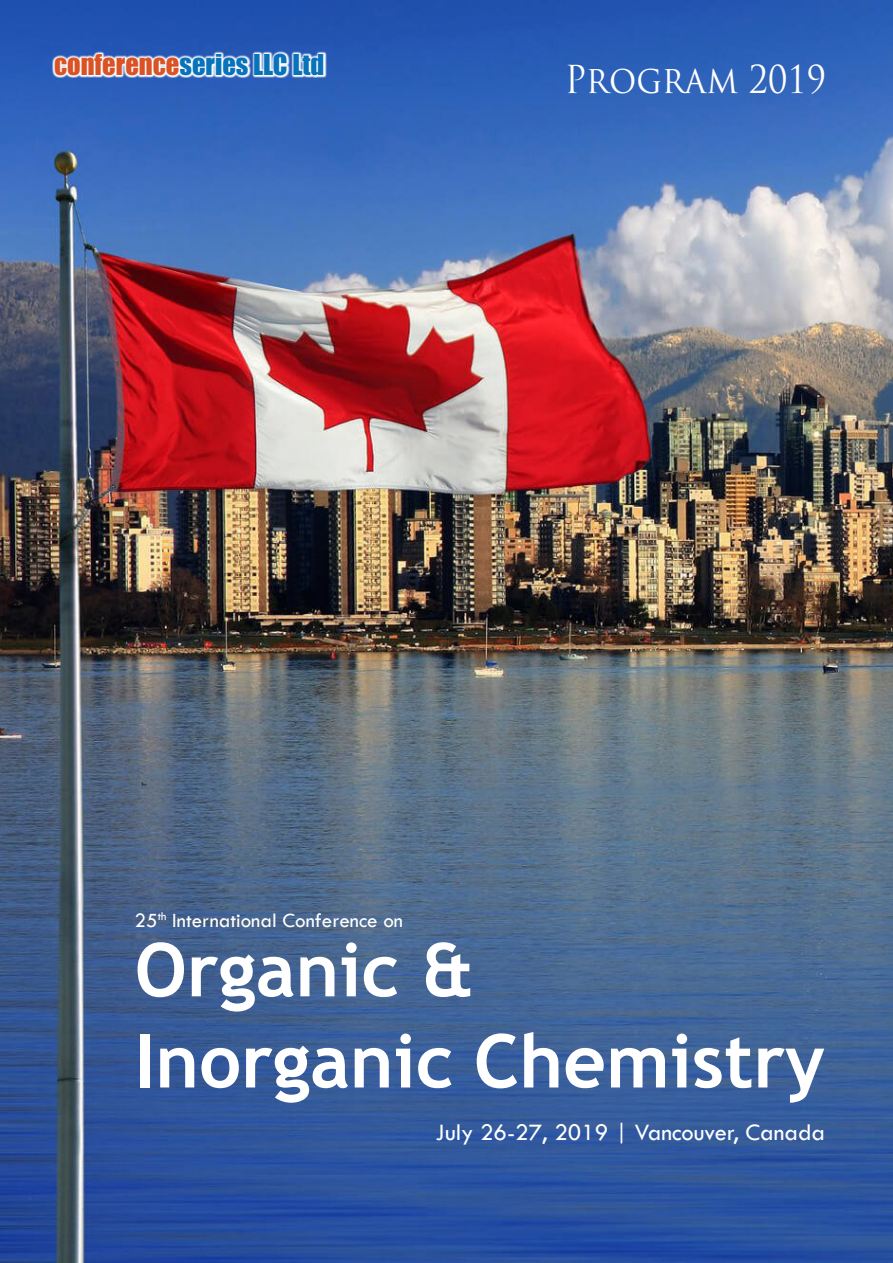
<style>
.page{position:relative;width:893px;height:1263px;background:#fff}
.page>*{position:absolute;margin:0;border:0;box-sizing:border-box;transform-origin:0 0}
.t1{font:700 74.25px "Trebuchet MS";color:#fff}
.t2{font:37.5px "Trajan Pro";color:#fff;scale:.9 1}
.t3{font:26.55px "Impact";color:#0872ba}
.t4{font:24.45px "Tw Cen";color:#fff}
.t5{font:21px "Tw Cen";color:#fff}
.s1{color:#da5326}
</style>
<div class="page">
<img style="left:0;top:0;width:893px;height:1263px">
<svg style="left:52px;top:51px;width:274px;height:27px"></svg>
<p class="t3" style="left:54px;top:44px;width:272px"><span class="s1">conference</span>series LLC Ltd</p>
<p class="t2" style="left:565px;top:55px;width:292px">Program 2019</p>
<p class="t5" style="left:135px;top:907px;width:270px">25<sup>th</sup> International Conference on</p>
<p class="t1" style="left:135px;top:923px;width:341px">Organic &amp;</p>
<p class="t1" style="left:135px;top:1015px;width:692px">Inorganic Chemistry</p>
<p class="t4" style="left:436px;top:1117px;width:391px">July 26-27, 2019 | Vancouver, Canada</p>
</div>
